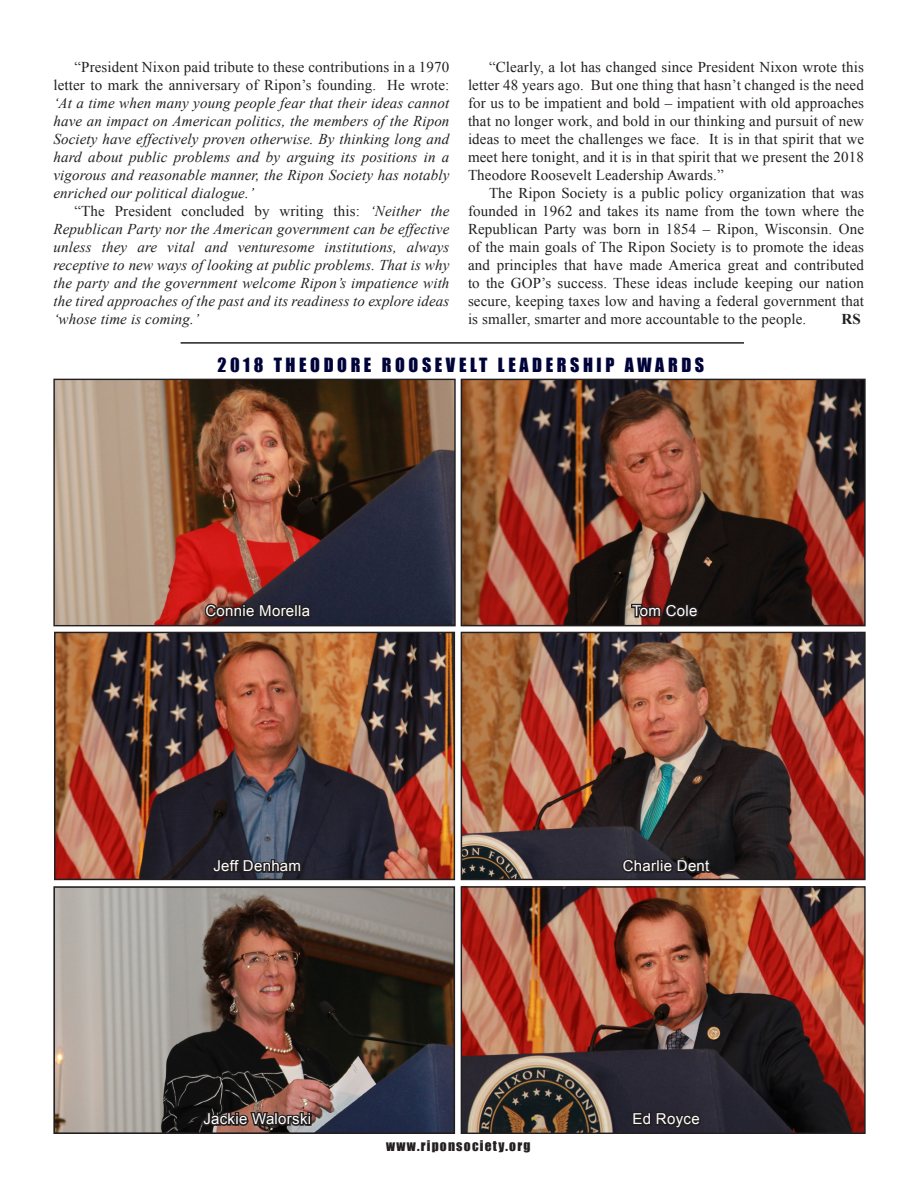
<style>
.page{position:relative;width:918px;height:1188px;background:#fff}
.page>*{position:absolute;margin:0;border:0;box-sizing:border-box;transform-origin:0 0}
.t1{font:18px "Impact";letter-spacing:.2em;color:#000339}
.t2{font:15px/18px "Times New Roman";letter-spacing:.01em;color:#231f20;text-align:justify}
.t3{font:italic 15px/18px "Times New Roman";letter-spacing:.01em;color:#231f20;text-align:justify}
.t4{font:15px "Arial";letter-spacing:.02em;color:#fff}
.t5{font:700 15px "Times New Roman";color:#231f20}
.t6{font:13.5px "Impact";letter-spacing:.09em;color:#231f20}
.s1{font-style:normal}
</style>
<div class="page">
<img style="left:463px;top:888px;width:401px;height:244px">
<div style="left:461px;top:886px;width:405px;height:248px;border:1px solid #231f20"></div>
<img style="left:56px;top:889px;width:396px;height:242px">
<div style="left:53px;top:886px;width:402px;height:248px;border:2px solid #231f20"></div>
<img style="left:464px;top:635px;width:399px;height:242px">
<div style="left:461px;top:632px;width:405px;height:248px;border:2px solid #231f20"></div>
<img style="left:57px;top:635px;width:395px;height:242px">
<div style="left:54px;top:632px;width:401px;height:248px;border:2px solid #231f20"></div>
<img style="left:464px;top:382px;width:399px;height:241px">
<div style="left:461px;top:379px;width:405px;height:247px;border:2px solid #231f20"></div>
<img style="left:55px;top:381px;width:399px;height:243px">
<div style="left:53px;top:379px;width:403px;height:247px;border:1px solid #231f20"></div>
<svg style="left:202px;top:589px;width:113px;height:36px;background:#462c31"></svg>
<svg style="left:629px;top:601px;width:72px;height:19px"></svg>
<svg style="left:210px;top:857px;width:93px;height:19px;background:#2a2a32"></svg>
<svg style="left:620px;top:856px;width:93px;height:20px;background:#292428"></svg>
<svg style="left:200px;top:1088px;width:115px;height:46px;background:#58413b"></svg>
<div style="left:307px;top:1115px;width:5px;height:11px;border:3px solid #231f20"></div>
<svg style="left:631px;top:1110px;width:72px;height:24px;background:#25222a"></svg>
<hr style="left:181px;top:342px;width:563px;height:2px;background:#231f20">
<p class="t3" style="left:53px;top:58px;width:398px;text-indent:21px"><span class="s1">“President Nixon paid tribute to these contributions in a 1970 letter to mark the anniversary of Ripon’s founding. He wrote: </span>‘At a time when many young people fear that their ideas cannot have an impact on American politics, the members of the Ripon Society have effectively proven otherwise. By thinking long and hard about public problems and by arguing its positions in a vigorous and reasonable manner, the Ripon Society has notably enriched our political dialogue.’</p>
<p class="t3" style="left:53px;top:202px;width:398px;text-indent:21px"><span class="s1">“The President concluded by writing this:</span> ‘Neither the Republican Party nor the American government can be effective unless they are vital and venturesome institutions, always receptive to new ways of looking at public problems. That is why the party and the government welcome Ripon’s impatience with the tired approaches of the past and its readiness to explore ideas ‘whose time is coming.’</p>
<p class="t2" style="left:468px;top:58px;width:398px;text-indent:21px">“Clearly, a lot has changed since President Nixon wrote this letter 48 years ago. But one thing that hasn’t changed is the need for us to be impatient and bold – impatient with old approaches that no longer work, and bold in our thinking and pursuit of new ideas to meet the challenges we face. It is in that spirit that we meet here tonight, and it is in that spirit that we present the 2018<br>Theodore Roosevelt Leadership Awards.”</p>
<p class="t2" style="left:468px;top:184px;width:398px;text-indent:21px">The Ripon Society is a public policy organization that was founded in 1962 and takes its name from the town where the Republican Party was born in 1854 – Ripon, Wisconsin. One of the main goals of The Ripon Society is to promote the ideas and principles that have made America great and contributed to the GOP’s success. These ideas include keeping our nation secure, keeping taxes low and having a federal government that is smaller, smarter and more accountable to the people.</p>
<p class="t5" style="left:841px;top:309px;width:21px">RS</p>
<p class="t1" style="left:217px;top:351px;width:488px">2018 THEODORE ROOSEVELT LEADERSHIP AWARDS</p>
<p class="t4" style="left:205px;top:601px;width:106px">Connie Morella</p>
<p class="t4" style="left:632px;top:601px;width:67px">Tom Cole</p>
<p class="t4" style="left:213px;top:856px;width:89px">Jeff Denham</p>
<p class="t4" style="left:623px;top:856px;width:88px">Charlie Dent</p>
<p class="t4" style="left:203px;top:1109px;width:109px">Jackie Walorski</p>
<p class="t4" style="left:633px;top:1109px;width:69px">Ed Royce</p>
<p class="t6" style="left:386px;top:1135px;width:146px">www.riponsociety.org</p>
</div>
